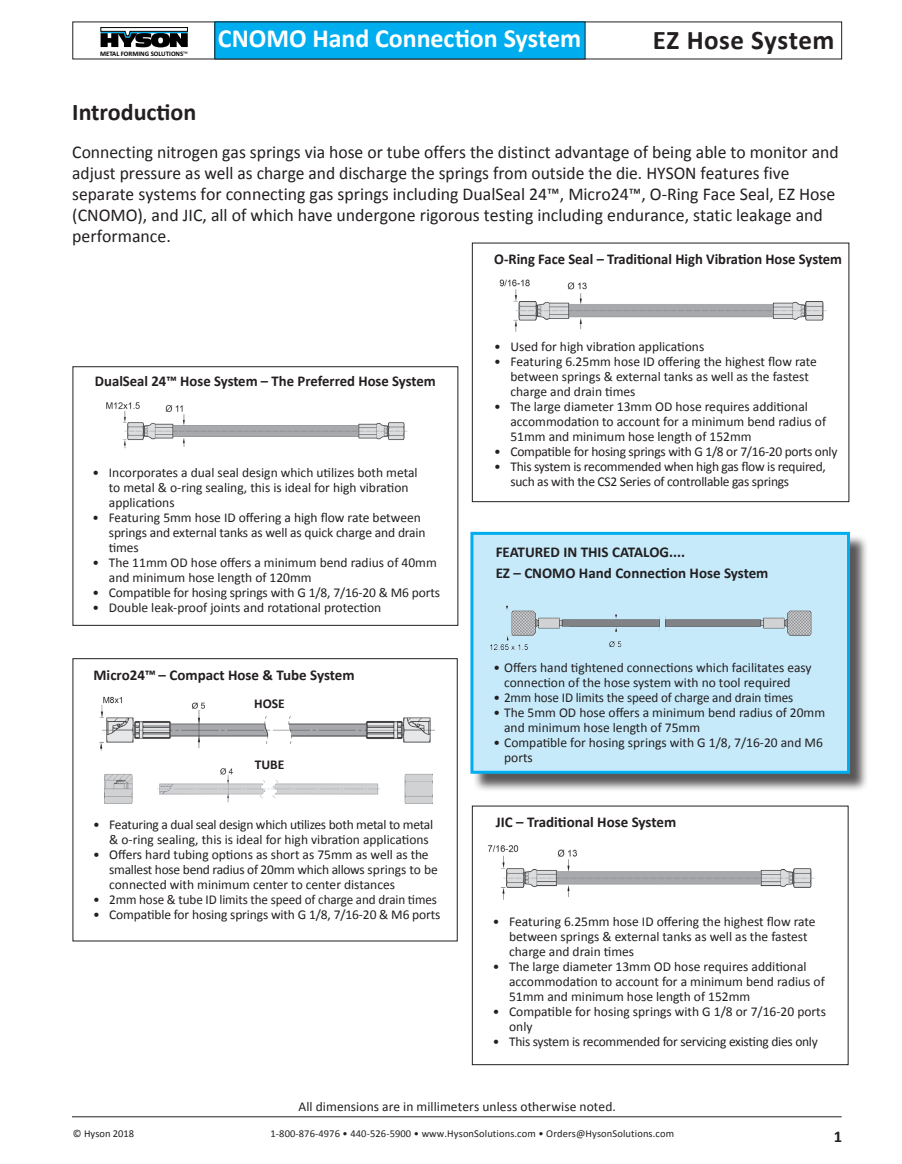
<style>
.page{position:relative;width:902px;height:1164px;background:#fff}
.page>*{position:absolute;margin:0;border:0;box-sizing:border-box;transform-origin:0 0}
.Page_head_24{font:700 27px "Calibri";letter-spacing:.02em;color:#231f20}
.t1{font:700 26.25px "Calibri";letter-spacing:-.005em;color:#fff}
.t2{font:700 24px "Calibri";color:#231f20}
.t3{font:18px/21px "Calibri";color:#231f20}
.t4{font:700 16.5px "Calibri";color:#231f20}
.fet{font:700 15px "Calibri";color:#231f20}
.Part_title{font:13.5px/15px "Calibri";color:#231f20}
.Part_title-2{font:13.5px/15px "Calibri";letter-spacing:-.02em;color:#231f20}
.Part_title-3{font:13.5px/15px "Calibri";color:#231f20;scale:.96 1}
.fet-2{font:700 13.5px "Calibri";color:#231f20}
.t5{font:10.5px "Calibri";letter-spacing:.01em;color:#231f20}
.t6{font:700 6.9px "Calibri";color:#000}
.s1{font-weight:400}
</style>
<div class="page">
<hr style="left:72px;top:1116px;width:770px;height:1px;background:#231f20">
<div style="left:215px;top:22px;width:370px;height:37px;background:#00aeef"></div>
<div style="left:473px;top:534px;width:395px;height:258px;background:#231f20;opacity:.75"></div>
<div style="left:470px;top:532px;width:380px;height:241px;background:#c6eafa;border:3px solid #00aeef"></div>
<img style="left:490px;top:605px;width:322px;height:45px">
<div style="left:472px;top:805px;width:376px;height:260px;border:1px solid #231f20"></div>
<img style="left:487px;top:845px;width:328px;height:55px">
<div style="left:472px;top:243px;width:377px;height:259px;border:1px solid #231f20"></div>
<img style="left:499px;top:279px;width:328px;height:53px">
<div style="left:73px;top:658px;width:385px;height:283px;border:1px solid #231f20"></div>
<img style="left:99px;top:696px;width:336px;height:54px">
<img style="left:104px;top:768px;width:328px;height:36px">
<div style="left:73px;top:366px;width:385px;height:260px;border:1px solid #231f20"></div>
<img style="left:106px;top:402px;width:302px;height:47px">
<svg style="left:101px;top:27px;width:87px;height:20px;background:#495458"></svg>
<p class="t6" style="left:100px;top:50px;width:90px">METAL FORMING SOLUTIONS<span class="s1">™</span></p>
<h2 class="t1" style="left:218px;top:22px;width:365px">CNOMO Hand Connection System</h2>
<p class="Page_head_24" style="left:653px;top:23px;width:183px">EZ Hose System</p>
<p class="t2" style="left:72px;top:97px;width:126px">Introduction</p>
<p class="t3" style="left:72px;top:141px;width:768px">Connecting nitrogen gas springs via hose or tube offers the distinct advantage of being able to monitor and adjust pressure as well as charge and discharge the springs from outside the die. HYSON features five separate systems for connecting gas springs including DualSeal 24™, Micro24™, O-Ring Face Seal, EZ Hose (CNOMO), and JIC, all of which have undergone rigorous testing including endurance, static leakage and performance.</p>
<p class="fet" style="left:95px;top:372px;width:342px">DualSeal 24™ Hose System – The Preferred Hose System</p>
<p class="Part_title" style="left:109px;top:465px;width:310px;text-indent:-16px">• Incorporates a dual seal design which utilizes both metal to metal &amp; o-ring sealing, this is ideal for high vibration applications</p>
<p class="Part_title-3" style="left:109px;top:510px;width:331px;text-indent:-16px">• Featuring 5mm hose ID offering a high flow rate between springs and external tanks as well as quick charge and drain times</p>
<p class="Part_title" style="left:109px;top:555px;width:329px;text-indent:-16px">• The 11mm OD hose offers a minimum bend radius of 40mm and minimum hose length of 120mm</p>
<p class="Part_title" style="left:93px;top:585px;width:349px">• Compatible for hosing springs with G 1/8, 7/16-20 &amp; M6 ports</p>
<p class="Part_title" style="left:93px;top:600px;width:290px">• Double leak-proof joints and rotational protection</p>
<p class="fet" style="left:94px;top:665px;width:263px">Micro24™ – Compact Hose &amp; Tube System</p>
<p class="fet-2" style="left:254px;top:694px;width:32px">HOSE</p>
<p class="fet-2" style="left:255px;top:755px;width:31px">TUBE</p>
<p class="Part_title-2" style="left:109px;top:817px;width:325px;text-indent:-16px">• Featuring a dual seal design which utilizes both metal to metal &amp; o-ring sealing, this is ideal for high vibration applications</p>
<p class="Part_title" style="left:109px;top:847px;width:330px;text-indent:-16px">• Offers hard tubing options as short as 75mm as well as the smallest hose bend radius of 20mm which allows springs to be connected with minimum center to center distances</p>
<p class="Part_title" style="left:93px;top:892px;width:345px">• 2mm hose &amp; tube ID limits the speed of charge and drain times</p>
<p class="Part_title" style="left:93px;top:907px;width:349px">• Compatible for hosing springs with G 1/8, 7/16-20 &amp; M6 ports</p>
<p class="fet" style="left:494px;top:249px;width:349px">O-Ring Face Seal – Traditional High Vibration Hose System</p>
<p class="Part_title" style="left:494px;top:339px;width:212px">• Used for high vibration applications</p>
<p class="Part_title" style="left:510px;top:354px;width:308px;text-indent:-16px">• Featuring 6.25mm hose ID offering the highest flow rate between springs &amp; external tanks as well as the fastest charge and drain times</p>
<p class="Part_title" style="left:510px;top:399px;width:317px;text-indent:-16px">• The large diameter 13mm OD hose requires additional accommodation to account for a minimum bend radius of<br>51mm and minimum hose length of 152mm</p>
<p class="Part_title-2" style="left:494px;top:444px;width:345px">• Compatible for hosing springs with G 1/8 or 7/16-20 ports only</p>
<p class="Part_title-2" style="left:510px;top:459px;width:317px;text-indent:-16px">• This system is recommended when high gas flow is required, such as with the CS2 Series of controllable gas springs</p>
<p class="fet" style="left:496px;top:542px;width:191px">FEATURED IN THIS CATALOG....</p>
<p class="fet" style="left:496px;top:563px;width:274px">EZ – CNOMO Hand Connection Hose System</p>
<p class="Part_title" style="left:504px;top:660px;width:309px;text-indent:-11px">• Offers hand tightened connections which facilitates easy connection of the hose system with no tool required</p>
<p class="Part_title" style="left:493px;top:690px;width:301px">• 2mm hose ID limits the speed of charge and drain times</p>
<p class="Part_title" style="left:504px;top:705px;width:323px;text-indent:-11px">• The 5mm OD hose offers a minimum bend radius of 20mm and minimum hose length of 75mm</p>
<p class="Part_title" style="left:504px;top:735px;width:320px;text-indent:-11px">• Compatible for hosing springs with G 1/8, 7/16-20 and M6 ports</p>
<p class="fet" style="left:496px;top:813px;width:182px">JIC – Traditional Hose System</p>
<p class="Part_title" style="left:509px;top:914px;width:308px;text-indent:-16px">• Featuring 6.25mm hose ID offering the highest flow rate between springs &amp; external tanks as well as the fastest charge and drain times</p>
<p class="Part_title" style="left:509px;top:959px;width:317px;text-indent:-16px">• The large diameter 13mm OD hose requires additional accommodation to account for a minimum bend radius of<br>51mm and minimum hose length of 152mm</p>
<p class="Part_title" style="left:509px;top:1004px;width:318px;text-indent:-16px">• Compatible for hosing springs with G 1/8 or 7/16-20 ports only</p>
<p class="Part_title-2" style="left:493px;top:1034px;width:326px">• This system is recommended for servicing existing dies only</p>
<p class="Part_title" style="left:298px;top:1098px;width:319px">All dimensions are in millimeters unless otherwise noted.</p>
<p class="t5" style="left:73px;top:1127px;width:63px">© Hyson 2018</p>
<p class="t5" style="left:270px;top:1126px;width:405px">1-800-876-4976 • 440-526-5900 • www.HysonSolutions.com • Orders@HysonSolutions.com</p>
<p class="t4" style="left:834px;top:1125px;width:10px">1</p>
</div>
